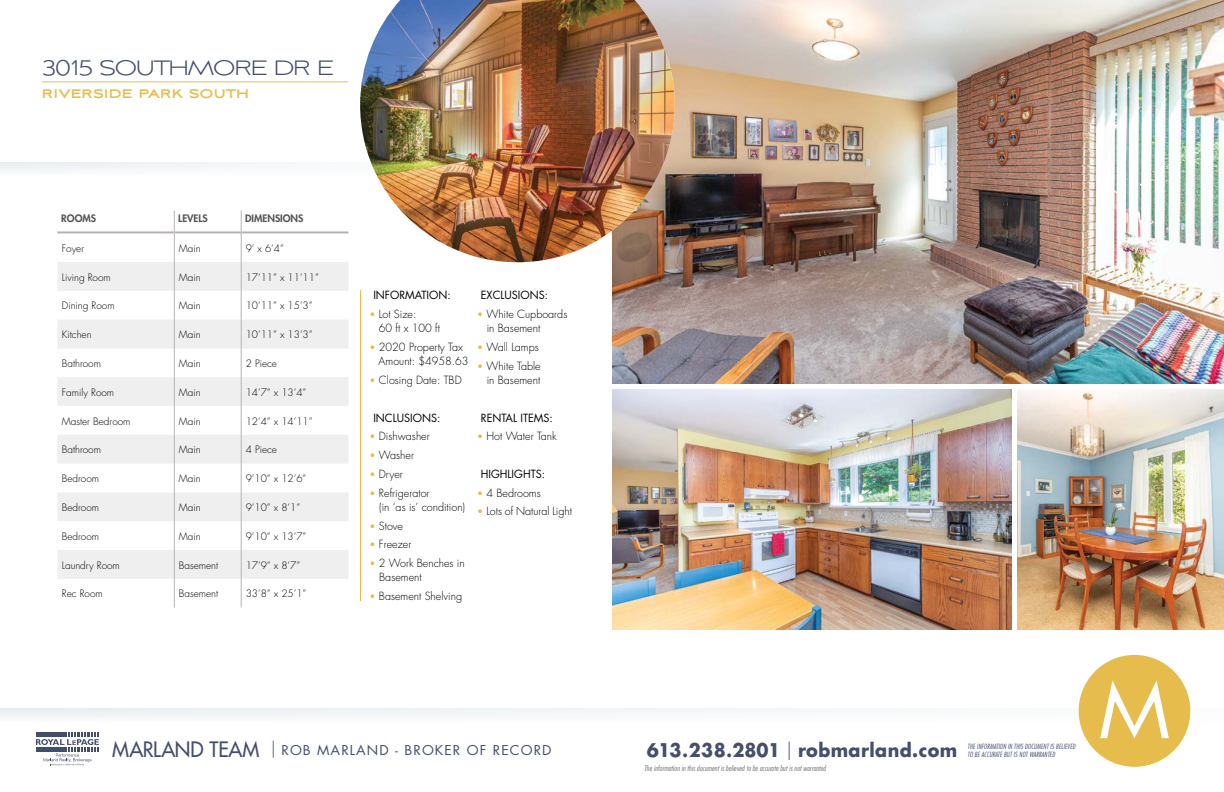
<style>
.page{position:relative;width:1224px;height:792px;background:#fff}
.page>*{position:absolute;margin:0;border:0;box-sizing:border-box;transform-origin:0 0}
.t1{font:300 26px "Aviano Sans";letter-spacing:-.065em;color:#454f6b;scale:.95 1}
.t2{font:700 18.4px "Futura Std";letter-spacing:.025em;color:#454f6b;scale:.96 1}
.t3{font:700 15.7px "Aviano Sans";color:#e6bd4c}
.t4{font:13.2px "Futura Std";letter-spacing:.08em;color:#454f6b;scale:1.04 1}
.t5{font:300 11px/14.2px "Futura Std";color:#000}
.t6{font:11px "Futura Std";color:#000}
.t7{font:300 10px "Futura Std";color:#000}
.t8{font:800 10px "Futura Std";color:#545454}
.t9{font:italic 300 condensed 7.5px "Futura Std";letter-spacing:.01em;color:#736e6d}
.t10{font:italic 300 condensed 7px "Futura Std";letter-spacing:.01em;color:#454f6b}
.s1{font-size:10px;color:#e6bd4c}
.s2{font-weight:500;font-size:20.7px}
.s3{font-weight:300;font-size:16.9px}
.s4{font-size:17px}
.s5{font-weight:300}
</style>
<div class="page">
<img style="left:612px;top:0;width:612px;height:384px">
<svg style="left:1079px;top:655px;width:111px;height:112px"></svg>
<hr style="left:360px;top:290px;width:1px;height:311px;background:#e6bd4c">
<img style="left:612px;top:390px;width:400px;height:240px">
<img style="left:1018px;top:390px;width:206px;height:240px">
<svg style="left:57px;top:262px;width:291px;height:317px;fill:#efeff0"></svg>
<svg style="left:174px;top:211px;width:1px;height:397px"></svg>
<svg style="left:241px;top:211px;width:1px;height:397px"></svg>
<hr style="left:57px;top:231px;width:117px;height:2px;background:#b7b2b1">
<hr style="left:174px;top:231px;width:67px;height:2px;background:#b7b2b1">
<hr style="left:241px;top:231px;width:107px;height:2px;background:#b7b2b1">
<img style="left:360px;top:0;width:315px;height:262px">
<svg style="left:36px;top:732px;width:63px;height:33px"></svg>
<hr style="left:42px;top:82px;width:306px;height:1px;background:#e6bd4c">
<h1 class="t1" style="left:42px;top:53px;width:309px">3015 SOUTHMORE DR E</h1>
<h3 class="t3" style="left:42px;top:85px;width:209px">RIVERSIDE PARK SOUTH</h3>
<p class="t8" style="left:61px;top:212px;width:36px">ROOMS</p>
<p class="t8" style="left:178px;top:212px;width:31px">LEVELS</p>
<p class="t8" style="left:245px;top:212px;width:60px">DIMENSIONS</p>
<p class="t7" style="left:62px;top:242px;width:24px">Foyer</p>
<p class="t7" style="left:179px;top:242px;width:23px">Main</p>
<p class="t7" style="left:246px;top:242px;width:40px">9’ x 6’4”</p>
<p class="t7" style="left:62px;top:271px;width:51px">Living Room</p>
<p class="t7" style="left:179px;top:271px;width:23px">Main</p>
<p class="t7" style="left:246px;top:271px;width:75px">17’11” x 11’11”</p>
<p class="t7" style="left:62px;top:300px;width:54px">Dining Room</p>
<p class="t7" style="left:179px;top:300px;width:23px">Main</p>
<p class="t7" style="left:246px;top:300px;width:69px">10’11” x 15’3”</p>
<p class="t7" style="left:62px;top:328px;width:31px">Kitchen</p>
<p class="t7" style="left:179px;top:328px;width:23px">Main</p>
<p class="t7" style="left:246px;top:328px;width:69px">10’11” x 13’3”</p>
<p class="t7" style="left:62px;top:357px;width:41px">Bathroom</p>
<p class="t7" style="left:179px;top:357px;width:23px">Main</p>
<p class="t7" style="left:246px;top:357px;width:33px">2 Piece</p>
<p class="t7" style="left:62px;top:386px;width:54px">Family Room</p>
<p class="t7" style="left:179px;top:386px;width:23px">Main</p>
<p class="t7" style="left:246px;top:386px;width:62px">14’7” x 13’4”</p>
<p class="t7" style="left:62px;top:415px;width:70px">Master Bedroom</p>
<p class="t7" style="left:179px;top:415px;width:23px">Main</p>
<p class="t7" style="left:246px;top:415px;width:69px">12’4” x 14’11”</p>
<p class="t7" style="left:62px;top:444px;width:41px">Bathroom</p>
<p class="t7" style="left:179px;top:444px;width:23px">Main</p>
<p class="t7" style="left:246px;top:444px;width:33px">4 Piece</p>
<p class="t7" style="left:62px;top:472px;width:39px">Bedroom</p>
<p class="t7" style="left:179px;top:472px;width:23px">Main</p>
<p class="t7" style="left:246px;top:472px;width:62px">9’10” x 12’6”</p>
<p class="t7" style="left:62px;top:501px;width:39px">Bedroom</p>
<p class="t7" style="left:179px;top:501px;width:23px">Main</p>
<p class="t7" style="left:246px;top:501px;width:56px">9’10” x 8’1”</p>
<p class="t7" style="left:62px;top:530px;width:39px">Bedroom</p>
<p class="t7" style="left:179px;top:530px;width:23px">Main</p>
<p class="t7" style="left:246px;top:530px;width:62px">9’10” x 13’7”</p>
<p class="t7" style="left:62px;top:559px;width:60px">Laundry Room</p>
<p class="t7" style="left:179px;top:559px;width:41px">Basement</p>
<p class="t7" style="left:246px;top:559px;width:56px">17’9” x 8’7”</p>
<p class="t7" style="left:62px;top:588px;width:42px">Rec Room</p>
<p class="t7" style="left:179px;top:588px;width:41px">Basement</p>
<p class="t7" style="left:246px;top:588px;width:62px">33’8” x 25’1”</p>
<p class="t6" style="left:373px;top:288px;width:79px">INFORMATION:</p>
<p class="t5" style="left:379px;top:307px;width:63px;text-indent:-9px"><span class="s1">•</span> Lot Size:<br>60 ft x 100 ft</p>
<p class="t5" style="left:379px;top:340px;width:91px;text-indent:-9px"><span class="s1">•</span> 2020 Property Tax<br>Amount: $4958.63</p>
<p class="t5" style="left:370px;top:373px;width:94px"><span class="s1">•</span> Closing Date: TBD</p>
<p class="t6" style="left:373px;top:411px;width:68px">INCLUSIONS:</p>
<p class="t5" style="left:370px;top:430px;width:62px"><span class="s1">•</span> Dishwasher</p>
<p class="t5" style="left:370px;top:448px;width:46px"><span class="s1">•</span> Washer</p>
<p class="t5" style="left:370px;top:467px;width:35px"><span class="s1">•</span> Dryer</p>
<p class="t5" style="left:379px;top:486px;width:88px;text-indent:-10px"><span class="s1">•</span> Refrigerator<br>(in ‘as is’ condition)</p>
<p class="t5" style="left:370px;top:519px;width:35px"><span class="s1">•</span> Stove</p>
<p class="t5" style="left:370px;top:538px;width:43px"><span class="s1">•</span> Freezer</p>
<p class="t5" style="left:379px;top:556px;width:87px;text-indent:-10px"><span class="s1">•</span> 2 Work Benches in<br>Basement</p>
<p class="t5" style="left:370px;top:589px;width:94px"><span class="s1">•</span> Basement Shelving</p>
<p class="t6" style="left:481px;top:288px;width:69px">EXCLUSIONS:</p>
<p class="t5" style="left:487px;top:307px;width:82px;text-indent:-10px"><span class="s1">•</span> White Cupboards in Basement</p>
<p class="t5" style="left:477px;top:340px;width:63px"><span class="s1">•</span> Wall Lamps</p>
<p class="t5" style="left:477px;top:359px;width:65px;text-align:right"><span class="s1">•</span> White Table in Basement</p>
<p class="t6" style="left:481px;top:411px;width:74px">RENTAL ITEMS:</p>
<p class="t5" style="left:477px;top:430px;width:81px"><span class="s1">•</span> Hot Water Tank</p>
<p class="t6" style="left:481px;top:467px;width:66px">HIGHLIGHTS:</p>
<p class="t5" style="left:477px;top:486px;width:65px"><span class="s1">•</span> 4 Bedrooms</p>
<p class="t5" style="left:477px;top:505px;width:97px"><span class="s1">•</span> Lots of Natural Light</p>
<h3 class="t4" style="left:112px;top:742px;width:424px"><span class="s2">MARLAND TEAM</span> <span class="s3">|</span> ROB MARLAND - BROKER OF RECORD</h3>
<h2 class="t2" style="left:647px;top:738px;width:325px">613<span class="s4">.</span>238<span class="s4">.</span>2801 <span class="s5">|</span> robmarland.com</h2>
<p class="t10" style="left:968px;top:750px;width:89px">TO BE ACCURATE BUT IS NOT WARRANTED</p>
<p class="t9" style="left:644px;top:764px;width:183px">The information in this document is believed to be accurate but is not warranted</p>
<p class="t10" style="left:968px;top:742px;width:109px">THE INFORMATION IN THIS DOCUMENT IS BELIEVED</p>
</div>
